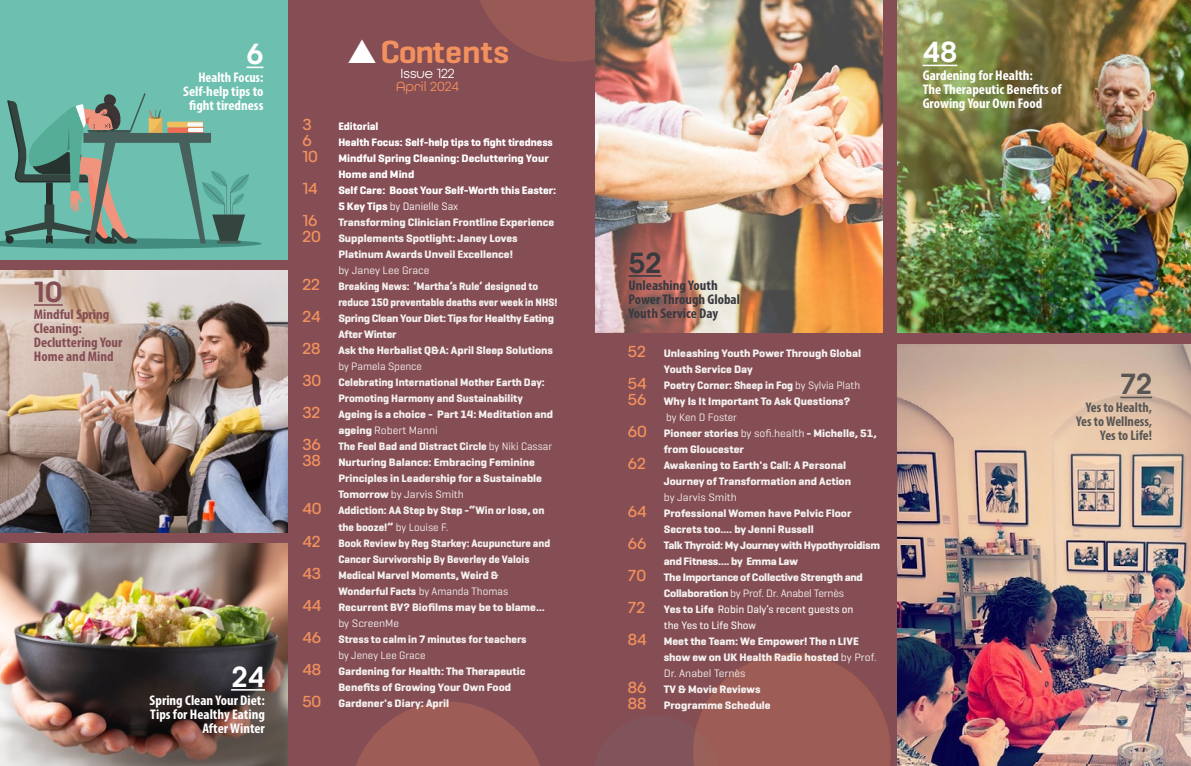
<style>
.page{position:relative;width:1191px;height:766px;background:#fff}
.page>*{position:absolute;margin:0;border:0;box-sizing:border-box;transform-origin:0 0}
.t1{font:600 32.7px "Geogrotesque";color:#f2915e;scale:1.04 1}
.t2{font:600 31px "All Round Gothic";color:#fff;scale:1.04 1}
.t3{font:600 31px "All Round Gothic";color:#393a40;scale:1.04 1}
.t4{font:600 31px "All Round Gothic";color:#854d54;scale:1.04 1}
.t5{font:600 31px "All Round Gothic";color:#585654;scale:1.04 1}
.t6{font:500 17px "All Round Gothic";color:#f2915e;scale:1.04 1}
.t7{font:700 condensed 14px/14px "Myriad Pro";color:#fff;scale:1.04 1}
.t8{font:700 condensed 14px/14px "Myriad Pro";color:#854d54;scale:1.04 1}
.t9{font:700 condensed 14px/14px "Myriad Pro";color:#393a40;scale:1.04 1}
.t10{font:700 condensed 14px/14px "Myriad Pro";color:#fff;text-align:right}
.t11{font:700 condensed 14px/14px "Myriad Pro";color:#585654;text-align:right}
.t12{font:14px "All Round Gothic";color:#f2915e}
.t13{font:14px "All Round Gothic";color:#fff}
.t14{font:700 11px "Geogrotesque";color:#f3f1ef;scale:1.04 1}
.t15{font:700 11px "Geogrotesque";color:#f3f1ef}
.t16{font:700 11px "Geogrotesque";letter-spacing:-.02em;color:#f3f1ef;scale:1.04 1}
.t17{font:700 11px "Geogrotesque";color:#fff;scale:1.04 1}
.t18{font:11px "Geogrotesque";color:#f3f1ef;scale:1.04 1}
.t19{font:500 11px "Geogrotesque";color:#f3f1ef}
.t20{font:700 11px "Geogrotesque";color:#fff}
.t21{font:11px "Geogrotesque";color:#f3f1ef}
.t22{font:700 11px "Geogrotesque";letter-spacing:-.025em;color:#f3f1ef;scale:1.04 1}
.t23{font:700 11px "Geogrotesque";color:#f3f1ef;scale:.94 1}
.t24{font:11px "Geogrotesque";letter-spacing:-.02em;color:#f3f1ef;scale:1.04 1}
.t25{font:11px "Geogrotesque";color:#fff}
.s1{font-family:"All Round Gothic";font-weight:500;font-size:17px;color:#f2915e}
.s2{font-weight:700}
.s3{font-weight:400}
.s4{font-family:"All Round Gothic";font-size:17px;color:#f2915e}
</style>
<div class="page">
<div style="left:0;top:0;width:1191px;height:765px;background:#854d54"></div>
<div style="left:0;top:0;width:287px;height:259px;background:#6dc0af"></div>
<svg style="left:0;top:93px;width:262px;height:156px"></svg>
<div style="left:83px;top:133px;width:128px;height:10px;background:#47605c"></div>
<svg style="left:480px;top:0;width:115px;height:62px"></svg>
<img style="left:898px;top:0;width:293px;height:332px">
<hr style="left:922px;top:65px;width:35px;height:1px;background:#fff">
<svg style="left:693px;top:653px;width:198px;height:112px"></svg>
<img style="left:595px;top:0;width:287px;height:332px">
<svg style="left:356px;top:702px;width:184px;height:63px"></svg>
<img style="left:0;top:270px;width:287px;height:262px">
<img style="left:0;top:543px;width:287px;height:222px">
<hr style="left:231px;top:689px;width:34px;height:1px;background:#fff">
<hr style="left:628px;top:275px;width:33px;height:1px;background:#393a40">
<hr style="left:34px;top:304px;width:29px;height:2px;background:#854d54">
<svg style="left:246px;top:67px;width:17px;height:1px"></svg>
<img style="left:898px;top:344px;width:293px;height:421px">
<hr style="left:1120px;top:396px;width:32px;height:2px;background:#585654">
<h2 class="t4" style="left:34px;top:273px;width:29px">10</h2>
<p class="t8" style="left:34px;top:307px;width:87px">Mindful Spring<br>Cleaning:<br>Decluttering Your<br>Home and Mind</p>
<h2 class="t2" style="left:246px;top:36px;width:18px">6</h2>
<p class="t10" style="left:183px;top:70px;width:82px">Health Focus:<br>Self-help tips to fight tiredness</p>
<h1 class="t1" style="left:381px;top:32px;width:125px">Contents</h1>
<p class="t13" style="left:400px;top:65px;width:56px">Issue 122</p>
<p class="t12" style="left:396px;top:78px;width:64px">April 2024</p>
<p class="t7" style="left:922px;top:68px;width:135px">Gardening for Health:<br>The Therapeutic Benefits of<br>Growing Your Own Food</p>
<h2 class="t2" style="left:922px;top:34px;width:35px">48</h2>
<h2 class="t2" style="left:231px;top:657px;width:34px">24</h2>
<h3 class="t6" style="left:302px;top:114px;width:10px">3</h3>
<p class="t20" style="left:338px;top:119px;width:42px">Editorial</p>
<h3 class="t6" style="left:302px;top:130px;width:11px">6</h3>
<p class="t20" style="left:338px;top:135px;width:216px">Health Focus: Self-help tips to fight tiredness</p>
<p class="t17" style="left:302px;top:151px;width:238px"><span class="s1">10</span> Mindful Spring Cleaning: Decluttering Your</p>
<p class="t17" style="left:338px;top:167px;width:75px">Home and Mind</p>
<p class="t17" style="left:302px;top:183px;width:246px"><span class="s1">14</span> Self Care: Boost Your Self-Worth this Easter:</p>
<p class="t25" style="left:338px;top:199px;width:121px"><span class="s2">5 Key Tips</span> by Danielle Sax</p>
<p class="t14" style="left:302px;top:215px;width:244px"><span class="s1">16</span> Transforming Clinician Frontline Experience</p>
<p class="t14" style="left:302px;top:231px;width:209px"><span class="s1">20</span> Supplements Spotlight: Janey Loves</p>
<p class="t14" style="left:338px;top:247px;width:169px">Platinum Awards Unveil Excellence!</p>
<p class="t18" style="left:338px;top:263px;width:89px">by Janey Lee Grace</p>
<p class="t15" style="left:302px;top:279px;width:237px"><span class="s1">22</span> Breaking News: ‘Martha’s Rule’ designed to</p>
<p class="t23" style="left:338px;top:295px;width:235px">reduce 150 preventable deaths ever week in NHS!</p>
<p class="t16" style="left:302px;top:311px;width:243px"><span class="s1">24</span> Spring Clean Your Diet: Tips for Healthy Eating</p>
<p class="t16" style="left:338px;top:327px;width:58px">After Winter</p>
<p class="t14" style="left:302px;top:343px;width:242px"><span class="s1">28</span> Ask the Herbalist Q&amp;A: April Sleep Solutions</p>
<p class="t21" style="left:338px;top:359px;width:85px">by Pamela Spence</p>
<p class="t15" style="left:302px;top:375px;width:244px"><span class="s1">30</span> Celebrating International Mother Earth Day:</p>
<p class="t15" style="left:338px;top:391px;width:186px">Promoting Harmony and Sustainability</p>
<p class="t14" style="left:302px;top:407px;width:243px"><span class="s1">32</span> Ageing is a choice - Part 14: Meditation and</p>
<p class="t18" style="left:338px;top:423px;width:97px"><span class="s2">ageing</span> Robert Manni</p>
<p class="t15" style="left:302px;top:439px;width:251px"><span class="s1">36</span> The Feel Bad and Distract Circle <span class="s3">by Niki Cassar</span></p>
<p class="t14" style="left:302px;top:455px;width:225px"><span class="s1">38</span> Nurturing Balance: Embracing Feminine</p>
<p class="t14" style="left:338px;top:471px;width:197px">Principles in Leadership for a Sustainable</p>
<p class="t18" style="left:338px;top:487px;width:122px"><span class="s2">Tomorrow</span> by Jarvis Smith</p>
<p class="t15" style="left:302px;top:503px;width:244px"><span class="s1">40</span> Addiction: AA Step by Step -“Win or lose, on</p>
<p class="t15" style="left:338px;top:519px;width:111px">the booze!” <span class="s3">by Louise F.</span></p>
<p class="t15" style="left:302px;top:535px;width:249px"><span class="s1">42</span> Book Review by Reg Starkey: Acupuncture and</p>
<p class="t15" style="left:338px;top:551px;width:193px">Cancer Survivorship By Beverley de Valois</p>
<p class="t15" style="left:302px;top:567px;width:198px"><span class="s1">43</span> Medical Marvel Moments, Weird &amp;</p>
<p class="t15" style="left:338px;top:583px;width:171px">Wonderful Facts <span class="s3">by Amanda Thomas</span></p>
<p class="t14" style="left:302px;top:599px;width:235px"><span class="s1">44</span> Recurrent BV? Biofilms may be to blame…</p>
<p class="t18" style="left:338px;top:615px;width:60px">by ScreenMe</p>
<p class="t15" style="left:302px;top:631px;width:225px"><span class="s1">46</span> Stress to calm in 7 minutes for teachers</p>
<p class="t21" style="left:338px;top:647px;width:89px">by Jeney Lee Grace</p>
<p class="t14" style="left:302px;top:663px;width:216px"><span class="s1">48</span> Gardening for Health: The Therapeutic</p>
<p class="t14" style="left:338px;top:679px;width:168px">Benefits of Growing Your Own Food</p>
<p class="t7" style="left:150px;top:692px;width:112px">Spring Clean Your Diet:</p>
<p class="t14" style="left:302px;top:695px;width:143px"><span class="s1">50</span> Gardener's Diary: April</p>
<p class="t7" style="left:150px;top:706px;width:112px;text-align:right">Tips for Healthy Eating<br>After Winter</p>
<h2 class="t3" style="left:628px;top:244px;width:33px">52</h2>
<p class="t9" style="left:628px;top:278px;width:109px">Unleashing Youth<br>Power Through Global<br>Youth Service Day</p>
<p class="t14" style="left:628px;top:346px;width:226px"><span class="s1">52</span> Unleashing Youth Power Through Global</p>
<p class="t14" style="left:664px;top:362px;width:87px">Youth Service Day</p>
<p class="t15" style="left:628px;top:378px;width:234px"><span class="s1">54</span> Poetry Corner: Sheep in Fog <span class="s3">by Sylvia Plath</span></p>
<p class="t14" style="left:628px;top:394px;width:215px"><span class="s1">56</span> Why Is It Important To Ask Questions?</p>
<p class="t21" style="left:666px;top:410px;width:72px">by Ken D Foster</p>
<p class="t14" style="left:628px;top:426px;width:241px"><span class="s1">60</span> Pioneer stories <span class="s3">by sofi.health</span> - Michelle, 51,</p>
<p class="t14" style="left:664px;top:442px;width:78px">from Gloucester</p>
<p class="t14" style="left:628px;top:458px;width:211px"><span class="s1">62</span> Awakening to Earth's Call: A Personal</p>
<p class="t14" style="left:664px;top:474px;width:182px">Journey of Transformation and Action</p>
<p class="t18" style="left:664px;top:490px;width:72px">by Jarvis Smith</p>
<p class="t14" style="left:628px;top:506px;width:216px"><span class="s1">64</span> Professional Women have Pelvic Floor</p>
<p class="t14" style="left:664px;top:522px;width:146px">Secrets too…. by Jenni Russell</p>
<p class="t22" style="left:628px;top:538px;width:244px"><span class="s1">66</span> Talk Thyroid: My Journey with Hypothyroidism</p>
<p class="t16" style="left:664px;top:554px;width:130px">and Fitness…. by Emma Law</p>
<p class="t16" style="left:628px;top:570px;width:228px"><span class="s1">70</span> The Importance of Collective Strength and</p>
<p class="t24" style="left:664px;top:586px;width:175px"><span class="s2">Collaboration</span> by Prof. Dr. Anabel Ternès</p>
<p class="t19" style="left:628px;top:602px;width:227px"><span class="s4">72</span> <span class="s2">Yes to Life</span> Robin Daly’s recent guests on</p>
<p class="t19" style="left:664px;top:618px;width:94px">the Yes to Life Show</p>
<p class="t14" style="left:628px;top:634px;width:224px"><span class="s1">84</span> Meet the Team: We Empower! The n LIVE</p>
<p class="t14" style="left:664px;top:650px;width:206px">show ew on UK Health Radio hosted <span class="s3">by Prof.</span></p>
<p class="t18" style="left:664px;top:666px;width:80px">Dr. Anabel Ternès</p>
<p class="t14" style="left:628px;top:682px;width:129px"><span class="s1">86</span> TV &amp; Movie Reviews</p>
<p class="t14" style="left:628px;top:698px;width:139px"><span class="s1">88</span> Programme Schedule</p>
<h2 class="t5" style="left:1120px;top:365px;width:32px">72</h2>
<p class="t11" style="left:1076px;top:399px;width:77px">Yes to Health,<br>Yes to Wellness,<br>Yes to Life!</p>
</div>
